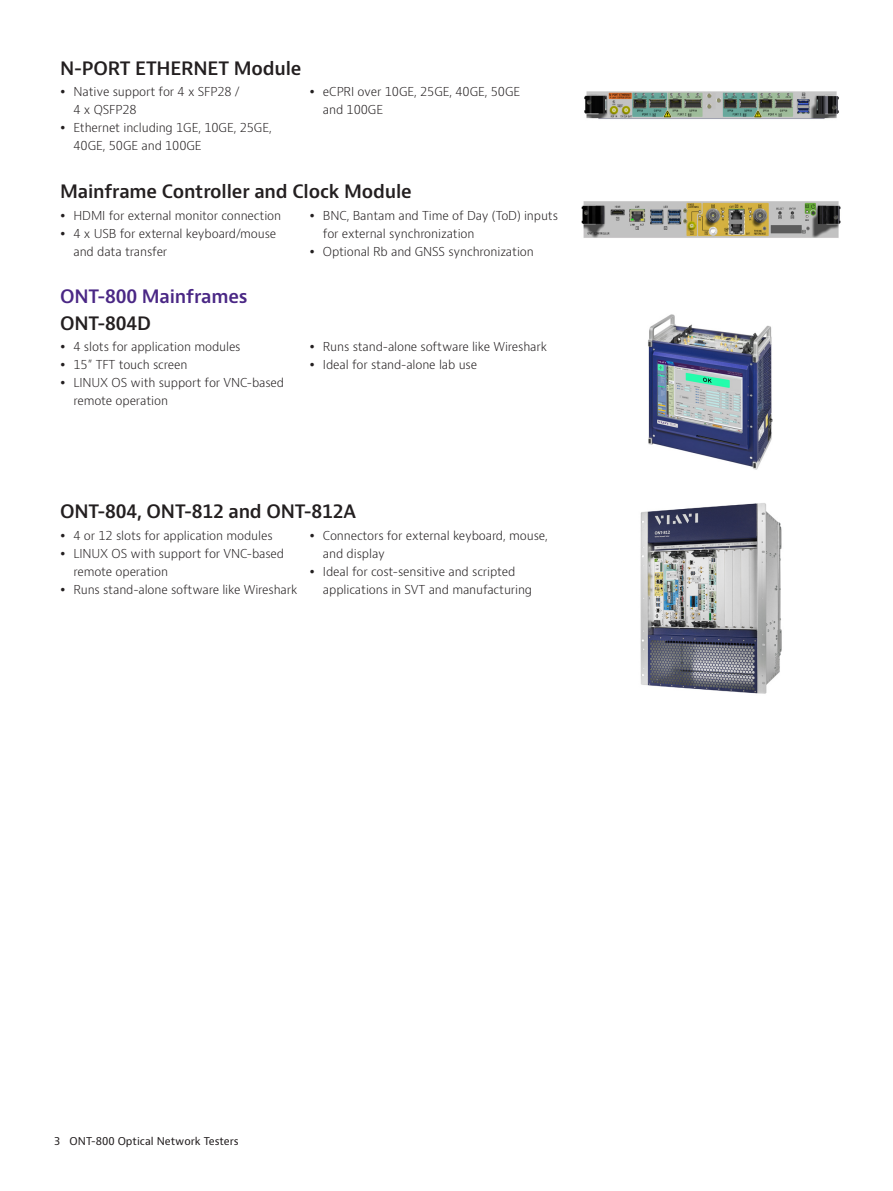
<style>
.page{position:relative;width:893px;height:1191px;background:#fff}
.page>*{position:absolute;margin:0;border:0;box-sizing:border-box;transform-origin:0 0}
.H2_Heading_Black_12{font:600 18px "Bernino Sans";letter-spacing:-.01em;color:#231f20}
.H2_Heading_Purple_12{font:600 18px "Bernino Sans";letter-spacing:-.01em;color:#4a2785}
.t1{font:300 12px/18px "Bernino Sans";letter-spacing:-.01em;color:#231f20}
.t2{font:10.5px "Bernino Sans";color:#231f20}
</style>
<div class="page">
<img style="left:584px;top:91px;width:255px;height:28px">
<img style="left:581px;top:201px;width:260px;height:37px">
<img style="left:648px;top:314px;width:125px;height:156px">
<img style="left:640px;top:503px;width:142px;height:191px">
<p class="H2_Heading_Black_12" style="left:60px;top:56px;width:243px">N-PORT ETHERNET Module</p>
<p class="t1" style="left:74px;top:83px;width:168px">Native support for 4 x SFP28 /<br>4 x QSFP28</p>
<p class="t1" style="left:74px;top:119px;width:200px">Ethernet including 1GE, 10GE, 25GE,<br>40GE, 50GE and 100GE</p>
<p class="t1" style="left:323px;top:83px;width:199px">eCPRI over 10GE, 25GE, 40GE, 50GE and 100GE</p>
<p class="H2_Heading_Black_12" style="left:60px;top:180px;width:353px">Mainframe Controller and Clock Module</p>
<p class="t1" style="left:74px;top:206px;width:209px">HDMI for external monitor connection</p>
<p class="t1" style="left:74px;top:224px;width:204px">4 x USB for external keyboard/mouse and data transfer</p>
<p class="t1" style="left:323px;top:206px;width:237px">BNC, Bantam and Time of Day (ToD) inputs for external synchronization</p>
<p class="t1" style="left:323px;top:242px;width:212px">Optional Rb and GNSS synchronization</p>
<p class="H2_Heading_Purple_12" style="left:60px;top:285px;width:189px">ONT-800 Mainframes</p>
<p class="H2_Heading_Black_12" style="left:60px;top:311px;width:92px">ONT-804D</p>
<p class="t1" style="left:74px;top:338px;width:169px">4 slots for application modules</p>
<p class="t1" style="left:74px;top:356px;width:115px">15” TFT touch screen</p>
<p class="t1" style="left:74px;top:374px;width:212px">LINUX OS with support for VNC-based remote operation</p>
<p class="t1" style="left:323px;top:338px;width:226px">Runs stand-alone software like Wireshark</p>
<p class="t1" style="left:323px;top:356px;width:156px">Ideal for stand-alone lab use</p>
<p class="H2_Heading_Black_12" style="left:60px;top:500px;width:298px">ONT-804, ONT-812 and ONT-812A</p>
<p class="t1" style="left:74px;top:526px;width:201px">4 or 12 slots for application modules</p>
<p class="t1" style="left:74px;top:544px;width:212px">LINUX OS with support for VNC-based remote operation</p>
<p class="t1" style="left:74px;top:580px;width:225px">Runs stand-alone software like Wireshark</p>
<p class="t1" style="left:323px;top:526px;width:226px">Connectors for external keyboard, mouse, and display</p>
<p class="t1" style="left:323px;top:562px;width:211px">Ideal for cost-sensitive and scripted applications in SVT and manufacturing</p>
<p class="t2" style="left:54px;top:1134px;width:186px">3 ONT-800 Optical Network Testers</p>
</div>
